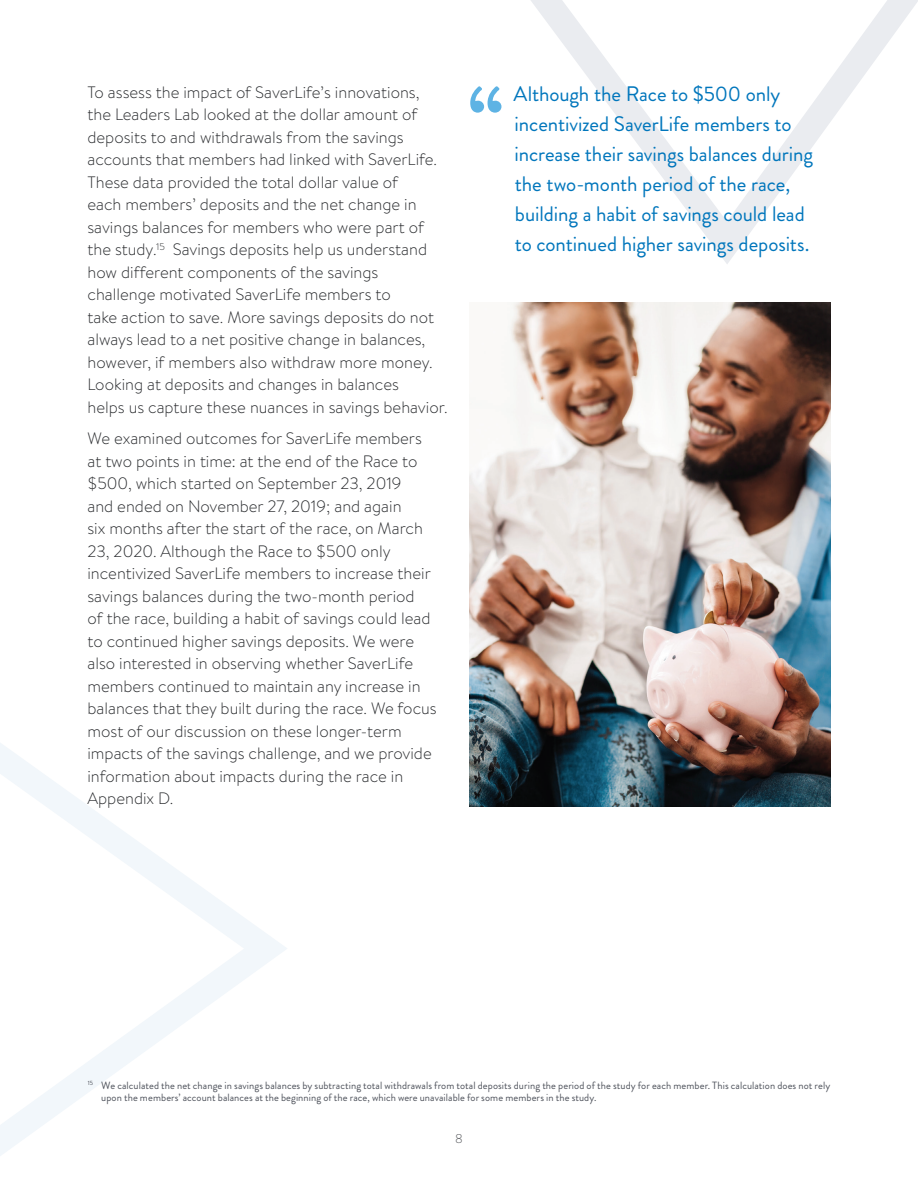
<style>
.page{position:relative;width:918px;height:1188px;background:#fff}
.page>*{position:absolute;margin:0;border:0;box-sizing:border-box;transform-origin:0 0}
.t1{font:21px/30px "Brandon Grotesque";letter-spacing:-.005em;color:#0076bc}
.t2{font:300 16.5px/22.5px "Brandon Text";color:#27292c}
.t3{font:300 12.75px "Brandon Text";color:#54565a}
.t4{font:10.5px/12px "Brandon Grotesque";letter-spacing:.01em;color:#4f535c}
</style>
<div class="page">
<svg style="left:0;top:743px;width:287px;height:413px"></svg>
<svg style="left:501px;top:0;width:417px;height:264px"></svg>
<svg style="left:470px;top:86px;width:31px;height:27px"></svg>
<img style="left:469px;top:303px;width:361px;height:504px">
<p class="t2" style="left:87px;top:80px;width:362px">To assess the impact of SaverLife’s innovations,<br>the Leaders Lab looked at the dollar amount of deposits to and withdrawals from the savings accounts that members had linked with SaverLife.<br>These data provided the total dollar value of<br>each members’ deposits and the net change in savings balances for members who were part of the study.<sup>15</sup> Savings deposits help us understand how different components of the savings challenge motivated SaverLife members to<br>take action to save. More savings deposits do not always lead to a net positive change in balances, however, if members also withdraw more money.<br>Looking at deposits and changes in balances<br>helps us capture these nuances in savings behavior.</p>
<p class="t2" style="left:87px;top:426px;width:351px">We examined outcomes for SaverLife members at two points in time: at the end of the Race to $500, which started on September 23, 2019<br>and ended on November 27, 2019; and again<br>six months after the start of the race, on March 23, 2020. Although the Race to $500 only incentivized SaverLife members to increase their savings balances during the two-month period<br>of the race, building a habit of savings could lead to continued higher savings deposits. We were also interested in observing whether SaverLife members continued to maintain any increase in balances that they built during the race. We focus most of our discussion on these longer-term impacts of the savings challenge, and we provide information about impacts during the race in Appendix D.</p>
<p class="t1" style="left:514px;top:79px;width:301px">Although the Race to $500 only incentivized SaverLife members to increase their savings balances during the two-month period of the race, building a habit of savings could lead to continued higher savings deposits.</p>
<p class="t4" style="left:101px;top:1079px;width:731px;text-indent:-13px"><sup>15</sup> We calculated the net change in savings balances by subtracting total withdrawals from total deposits during the period of the study for each member. This calculation does not rely upon the members’ account balances at the beginning of the race, which were unavailable for some members in the study.</p>
<p class="t3" style="left:455px;top:1130px;width:9px">8</p>
</div>
